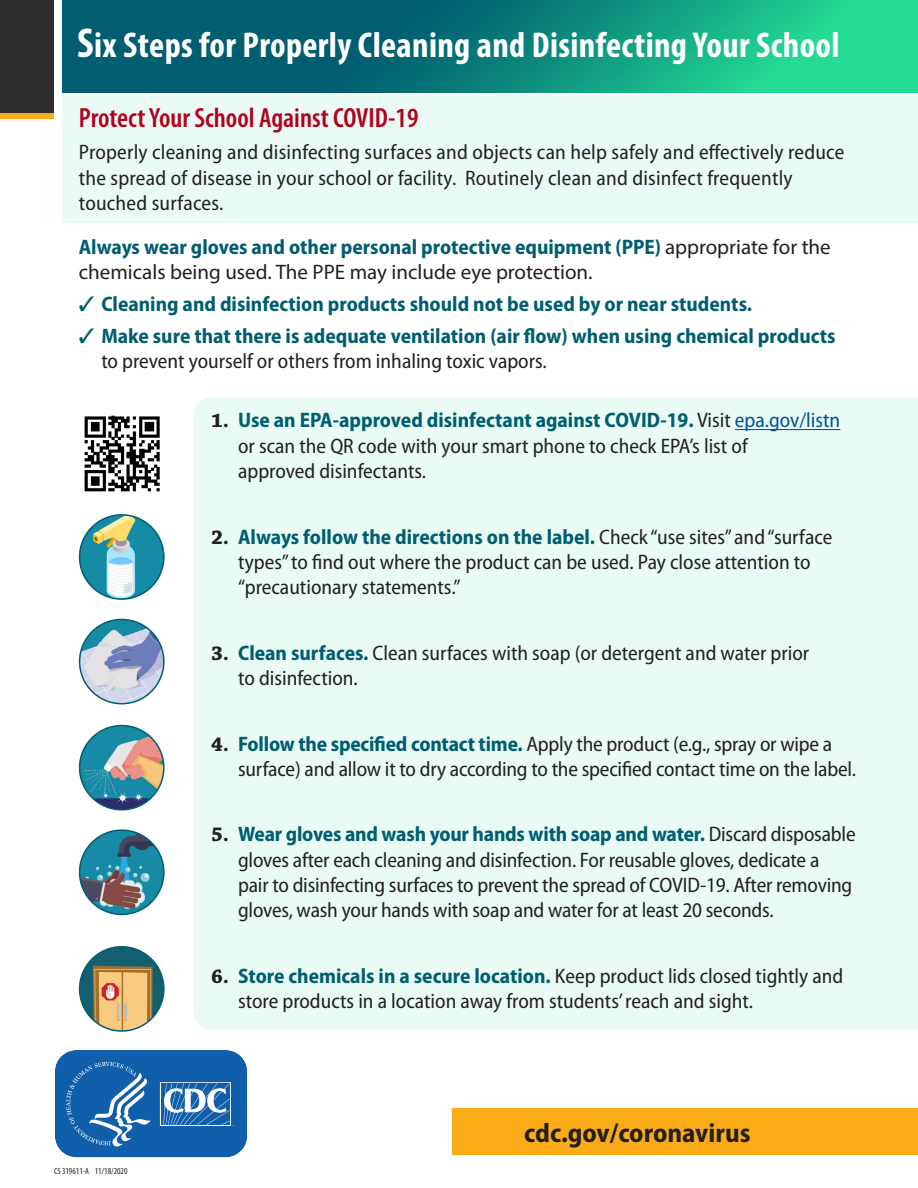
<style>
.page{position:relative;width:918px;height:1188px;background:#fff}
.page>*{position:absolute;margin:0;border:0;box-sizing:border-box;transform-origin:0 0}
.H1_BOLD_WHITE{font:700 condensed 36px "Myriad Pro";letter-spacing:.01em;color:#fff}
.H2_headers__with_mai{font:600 condensed 27.9px "Myriad Pro";color:#b3001e}
.P_page_number{font:700 semi-condensed 27px "Myriad Pro";color:#231f20}
.p_myriad{font:semi-condensed 21px/25.2px "Myriad Pro";color:#231f20}
.t1{font:700 semi-condensed 21px/25.2px "Myriad Pro";color:#005e70}
.p_myriad-2{font:21px/25.2px "Myriad Pro";color:#231f20}
.t2{font:condensed 9px "Myriad Pro";color:#231f20}
.s1{font-size:42px}
.s2{font-weight:700;font-stretch:semi-condensed;color:#005e70}
.s3{font-weight:400;color:#231f20}
.s4{font-family:"Chaparral Pro";font-weight:700;font-stretch:normal}
.s5{font-weight:700;color:#005e70}
.s6{color:#005499}
</style>
<div class="page">
<div style="left:62px;top:95px;width:856px;height:127px;background:#e9fbf4"></div>
<div style="left:193px;top:398px;width:725px;height:632px;background:#e9fbf4"></div>
<svg style="left:62px;top:0;width:856px;height:93px;background:#0c8a7c"></svg>
<svg style="left:55px;top:1050px;width:193px;height:108px;background:#3174b6"></svg>
<div style="left:0;top:112px;width:54px;height:7px;background:#fbab18"></div>
<div style="left:0;top:0;width:54px;height:112px;background:#2d2d2d"></div>
<img style="left:80px;top:830px;width:84px;height:84px;border-radius:41px">
<div style="left:79px;top:829px;width:86px;height:86px;border:2px solid #005e70;border-radius:50%"></div>
<img style="left:80px;top:947px;width:84px;height:84px;border-radius:42px">
<div style="left:79px;top:946px;width:86px;height:86px;border:2px solid #005e70;border-radius:50%"></div>
<img style="left:80px;top:515px;width:84px;height:84px;border-radius:42px">
<div style="left:79px;top:514px;width:86px;height:86px;border:2px solid #005e70;border-radius:50%"></div>
<img style="left:80px;top:726px;width:84px;height:84px;border-radius:41px">
<div style="left:79px;top:725px;width:86px;height:86px;border:2px solid #005e70;border-radius:50%"></div>
<div style="left:453px;top:1108px;width:465px;height:47px;background:#fbab18"></div>
<hr style="left:735px;top:429px;width:105px;height:1px;background:#005499">
<img style="left:80px;top:619px;width:84px;height:85px;border-radius:41px">
<div style="left:79px;top:619px;width:86px;height:85px;border:2px solid #005e70;border-radius:50%"></div>
<img style="left:84px;top:415px;width:76px;height:77px">
<h1 class="H1_BOLD_WHITE" style="left:77px;top:22px;width:764px"><span class="s1">S</span>ix Steps for Properly Cleaning and Disinfecting Your School</h1>
<h2 class="H2_headers__with_mai" style="left:79px;top:103px;width:341px">Protect Your School Against COVID-19</h2>
<p class="p_myriad" style="left:79px;top:140px;width:767px">Properly cleaning and disinfecting surfaces and objects can help safely and effectively reduce the spread of disease in your school or facility. Routinely clean and disinfect frequently touched surfaces.</p>
<p class="p_myriad-2" style="left:79px;top:234px;width:753px"><span class="s2">Always wear gloves and other personal protective equipment (PPE)</span> appropriate for the chemicals being used. The PPE may include eye protection.</p>
<p class="t1" style="left:79px;top:292px;width:675px">✓ Cleaning and disinfection products should not be used by or near students.</p>
<p class="t1" style="left:101px;top:324px;width:736px;text-indent:-22px">✓ Make sure that there is adequate ventilation (air flow) when using chemical products <span class="s3">to prevent yourself or others from inhaling toxic vapors.</span></p>
<p class="p_myriad" style="left:238px;top:408px;width:604px;text-indent:-27px"><span class="s4">1.</span> <span class="s5">Use an EPA-approved disinfectant against COVID-19.</span> Visit <span class="s6">epa.gov/listn </span>or scan the QR code with your smart phone to check EPA’s list of<br>approved disinfectants.</p>
<p class="p_myriad" style="left:238px;top:524px;width:596px;text-indent:-27px"><span class="s4">2.</span> <span class="s5">Always follow the directions on the label.</span> Check “use sites” and “surface types” to find out where the product can be used. Pay close attention to “precautionary statements.”</p>
<p class="p_myriad" style="left:238px;top:641px;width:573px;text-indent:-27px"><span class="s4">3.</span> <span class="s5">Clean surfaces.</span> Clean surfaces with soap (or detergent and water prior to disinfection.</p>
<p class="p_myriad" style="left:238px;top:731px;width:619px;text-indent:-27px"><span class="s4">4.</span> <span class="s5">Follow the specified contact time.</span> Apply the product (e.g., spray or wipe a surface) and allow it to dry according to the specified contact time on the label.</p>
<p class="p_myriad" style="left:238px;top:822px;width:619px;text-indent:-27px"><span class="s4">5.</span> <span class="s5">Wear gloves and wash your hands with soap and water.</span> Discard disposable gloves after each cleaning and disinfection. For reusable gloves, dedicate a<br>pair to disinfecting surfaces to prevent the spread of COVID-19. After removing gloves, wash your hands with soap and water for at least 20 seconds.</p>
<p class="p_myriad" style="left:238px;top:964px;width:607px;text-indent:-27px"><span class="s4">6.</span> <span class="s5">Store chemicals in a secure location.</span> Keep product lids closed tightly and store products in a location away from students’ reach and sight.</p>
<p class="t2" style="left:54px;top:1166px;width:75px">CS 319611-A 11/18/2020</p>
<p class="P_page_number" style="left:524px;top:1118px;width:228px">cdc.gov/coronavirus</p>
</div>
